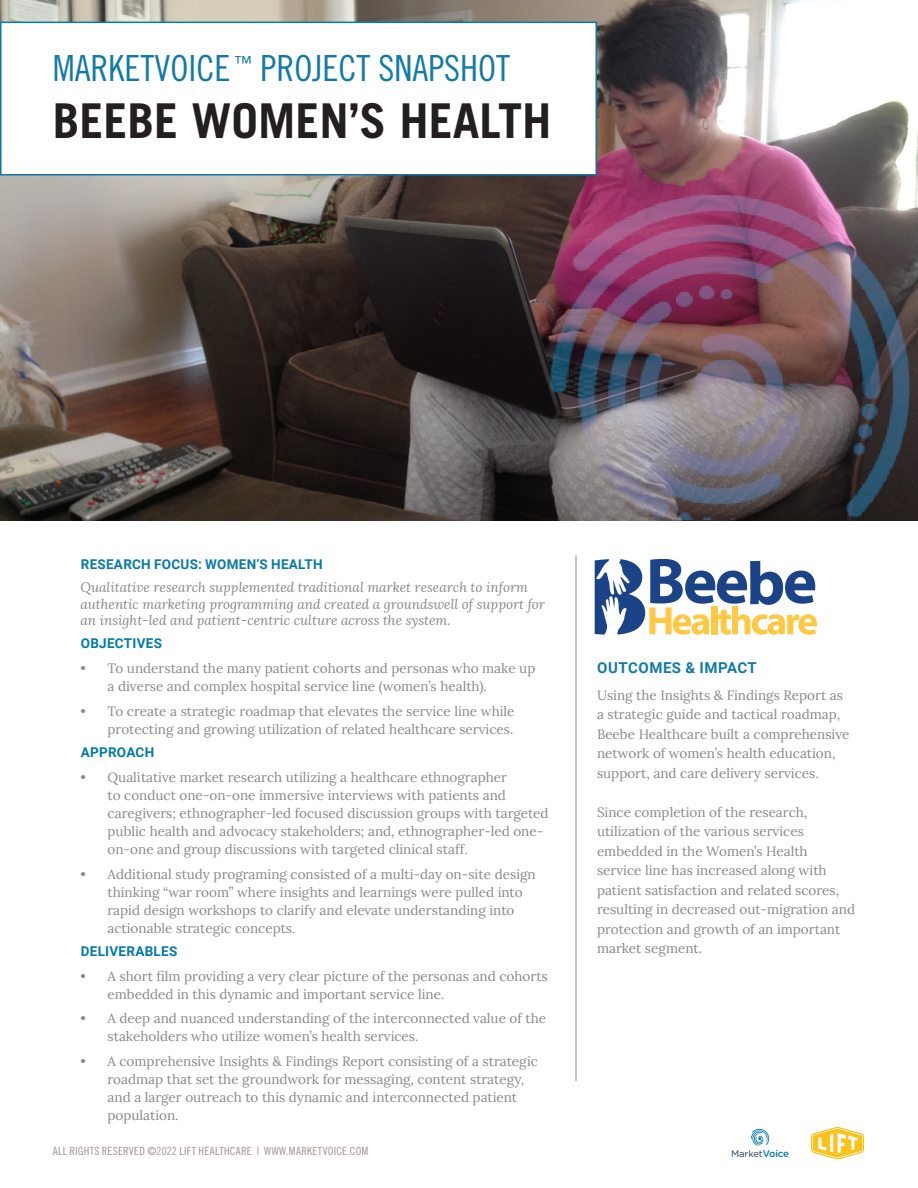
<style>
.page{position:relative;width:918px;height:1188px;background:#fff}
.page>*{position:absolute;margin:0;border:0;box-sizing:border-box;transform-origin:0 0}
.t1{font:700 48px "Trade Gothic";color:#231f20}
.t2{font:36px "Trade Gothic Cond Eighteen";color:#127aa7}
.t3{font:700 15px "Roboto";letter-spacing:.035em;color:#127aa7}
.t4{font:13.5px/18px "Lora";color:#888}
.t5{font:italic 13.5px/16.5px "Lora";color:#888}
.t6{font:700 13.5px "Roboto";letter-spacing:.02em;color:#007aa6}
.t7{font:700 13.5px "Roboto";letter-spacing:.02em;color:#087aa6}
.t8{font:11.25px "Trade Gothic Cond Eighteen";letter-spacing:.02em;color:#9f8f8e}
.t9{font:9.45px "Gotham";letter-spacing:-.01em;color:#1a3d49}
.s1{font-family:"Gotham Rounded";font-weight:500;font-size:9.9px;color:#007aa8}
</style>
<div class="page">
<hr style="left:576px;top:555px;width:1px;height:526px;background:#888">
<img style="left:0;top:0;width:918px;height:521px">
<svg style="left:595px;top:559px;width:222px;height:76px"></svg>
<div style="left:1px;top:22px;width:595px;height:153px;background:#fff"></div>
<div style="left:0;top:22px;width:597px;height:154px;border:2px solid #087aa6"></div>
<img style="left:507px;top:190px;width:411px;height:329px">
<img style="left:811px;top:1128px;width:53px;height:32px">
<svg style="left:751px;top:1129px;width:19px;height:17px"></svg>
<p class="t2" style="left:53px;top:47px;width:459px">MARKETVOICE <sup>™</sup> PROJECT SNAPSHOT</p>
<p class="t1" style="left:53px;top:92px;width:500px">BEEBE WOMEN’S HEALTH</p>
<p class="t7" style="left:81px;top:555px;width:243px">RESEARCH FOCUS: WOMEN’S HEALTH</p>
<p class="t5" style="left:81px;top:579px;width:466px">Qualitative research supplemented traditional market research to inform authentic marketing programming and created a groundswell of support for an insight-led and patient-centric culture across the system.</p>
<p class="t6" style="left:81px;top:634px;width:83px">OBJECTIVES</p>
<p class="t4" style="left:108px;top:658px;width:429px;text-indent:-27px">• To understand the many patient cohorts and personas who make up a diverse and complex hospital service line (women’s health).</p>
<p class="t4" style="left:81px;top:701px;width:435px;text-align:right">• To create a strategic roadmap that elevates the service line while protecting and growing utilization of related healthcare services.</p>
<p class="t6" style="left:81px;top:743px;width:75px">APPROACH</p>
<p class="t4" style="left:108px;top:767px;width:443px;text-indent:-27px">• Qualitative market research utilizing a healthcare ethnographer<br>to conduct one-on-one immersive interviews with patients and caregivers; ethnographer-led focused discussion groups with targeted public health and advocacy stakeholders; and, ethnographer-led one&shy;on-one and group discussions with targeted clinical staff.</p>
<p class="t4" style="left:108px;top:864px;width:430px;text-indent:-27px">• Additional study programing consisted of a multi-day on-site design thinking “war room” where insights and learnings were pulled into rapid design workshops to clarify and elevate understanding into actionable strategic concepts.</p>
<p class="t6" style="left:81px;top:942px;width:98px">DELIVERABLES</p>
<p class="t4" style="left:108px;top:966px;width:442px;text-indent:-27px">• A short film providing a very clear picture of the personas and cohorts embedded in this dynamic and important service line.</p>
<p class="t4" style="left:108px;top:1009px;width:440px;text-indent:-27px">• A deep and nuanced understanding of the interconnected value of the stakeholders who utilize women’s health services.</p>
<p class="t4" style="left:108px;top:1051px;width:432px;text-indent:-27px">• A comprehensive Insights &amp; Findings Report consisting of a strategic roadmap that set the groundwork for messaging, content strategy, and a larger outreach to this dynamic and interconnected patient population.</p>
<p class="t3" style="left:597px;top:658px;width:161px">OUTCOMES &amp; IMPACT</p>
<p class="t4" style="left:597px;top:684px;width:254px;line-height:19.5px">Using the Insights &amp; Findings Report as a strategic guide and tactical roadmap, Beebe Healthcare built a comprehensive network of women’s health education, support, and care delivery services.</p>
<p class="t4" style="left:597px;top:801px;width:260px;line-height:19.5px">Since completion of the research, utilization of the various services embedded in the Women’s Health service line has increased along with patient satisfaction and related scores, resulting in decreased out-migration and protection and growth of an important market segment.</p>
<p class="t8" style="left:53px;top:1145px;width:317px">ALL RIGHTS RESERVED ©2022 LIFT HEALTHCARE | WWW.MARKETVOICE.COM</p>
<p class="t9" style="left:731px;top:1147px;width:60px">Market<span class="s1">Voice</span></p>
</div>
